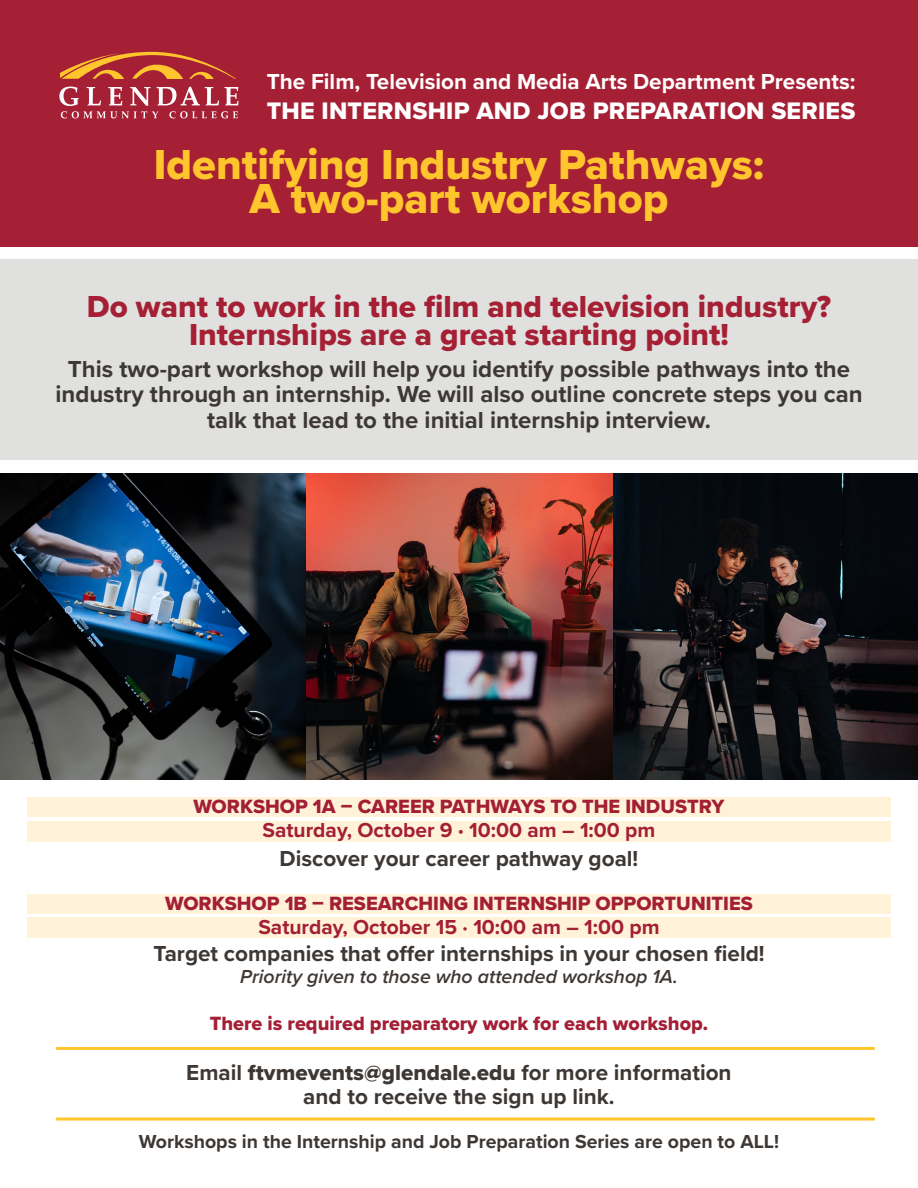
<style>
.page{position:relative;width:918px;height:1188px;background:#fff}
.page>*{position:absolute;margin:0;border:0;box-sizing:border-box;transform-origin:0 0}
.t1{font:43.5px "Proxima Nova Extrabld";color:#ffc52d}
.t2{font:31.5px "Proxima Nova Extrabld";color:#a62035}
.t3{font:24.75px "Proxima Nova Extrabld";letter-spacing:.01em;color:#fff}
.t4{font:700 24px/25.5px "Proxima Nova";color:#3e3835;text-align:center}
.t5{font:700 22.5px "Proxima Nova";color:#3e3835}
.t6{font:700 22.5px "Proxima Nova";color:#fff}
.t7{font:700 21px "Proxima Nova";color:#a31f35}
.t8{font:19.95px "Proxima Nova Extrabld";color:#a31f35}
.t9{font:700 19.5px "Proxima Nova";color:#3e3835}
.t10{font:italic 600 19.5px "Proxima Nova";color:#3e3835}
.s1{font-family:"Proxima Nova Extrabld";font-weight:400}
</style>
<div class="page">
<div style="left:0;top:0;width:918px;height:246px;background:#a62035"></div>
<div style="left:0;top:259px;width:918px;height:201px;background:#e0e1df"></div>
<div style="left:27px;top:797px;width:864px;height:20px;background:#fff2d8"></div>
<div style="left:27px;top:821px;width:864px;height:21px;background:#fff2d8"></div>
<div style="left:27px;top:894px;width:864px;height:20px;background:#fff2d8"></div>
<div style="left:27px;top:917px;width:864px;height:21px;background:#fff2d8"></div>
<svg style="left:60px;top:52px;width:176px;height:27px"></svg>
<svg style="left:59px;top:87px;width:180px;height:31px"></svg>
<img style="left:0;top:473px;width:918px;height:307px">
<hr style="left:56px;top:1047px;width:819px;height:3px;background:#ffc52d">
<hr style="left:56px;top:1118px;width:819px;height:3px;background:#ffc52d">
<p class="t6" style="left:267px;top:65px;width:590px">The Film, Television and Media Arts Department Presents:</p>
<p class="t3" style="left:267px;top:92px;width:590px">THE INTERNSHIP AND JOB PREPARATION SERIES</p>
<p class="t1" style="left:154px;top:132px;width:612px">Identifying Industry Pathways:</p>
<p class="t1" style="left:250px;top:166px;width:420px">A two-part workshop</p>
<p class="t2" style="left:87px;top:283px;width:746px">Do want to work in the film and television industry?</p>
<p class="t2" style="left:189px;top:311px;width:541px">Internships are a great starting point!</p>
<p class="t4" style="left:55px;top:355px;width:809px">This two-part workshop will help you identify possible pathways into the industry through an internship. We will also outline concrete steps you can talk that lead to the initial internship interview.</p>
<p class="t8" style="left:193px;top:792px;width:533px">WORKSHOP 1A – CAREER PATHWAYS TO THE INDUSTRY</p>
<p class="t7" style="left:263px;top:814px;width:394px">Saturday, October 9 <span class="s1">∙</span> 10:00 am – 1:00 pm</p>
<p class="t5" style="left:280px;top:841px;width:360px">Discover your career pathway goal!</p>
<p class="t8" style="left:165px;top:888px;width:589px">WORKSHOP 1B – RESEARCHING INTERNSHIP OPPORTUNITIES</p>
<p class="t7" style="left:258px;top:911px;width:403px">Saturday, October 15 ∙ 10:00 am – 1:00 pm</p>
<p class="t5" style="left:153px;top:936px;width:613px">Target companies that offer internships in your chosen field!</p>
<p class="t10" style="left:240px;top:962px;width:439px">Priority given to those who attended workshop 1A.</p>
<p class="t8" style="left:210px;top:1009px;width:500px">There is required preparatory work for each workshop.</p>
<p class="t5" style="left:186px;top:1056px;width:547px">Email <span class="s1">ftvmevents@glendale.edu</span> for more information</p>
<p class="t5" style="left:303px;top:1080px;width:313px">and to receive the sign up link.</p>
<p class="t9" style="left:139px;top:1127px;width:642px">Workshops in the Internship and Job Preparation Series are open to ALL!</p>
</div>
